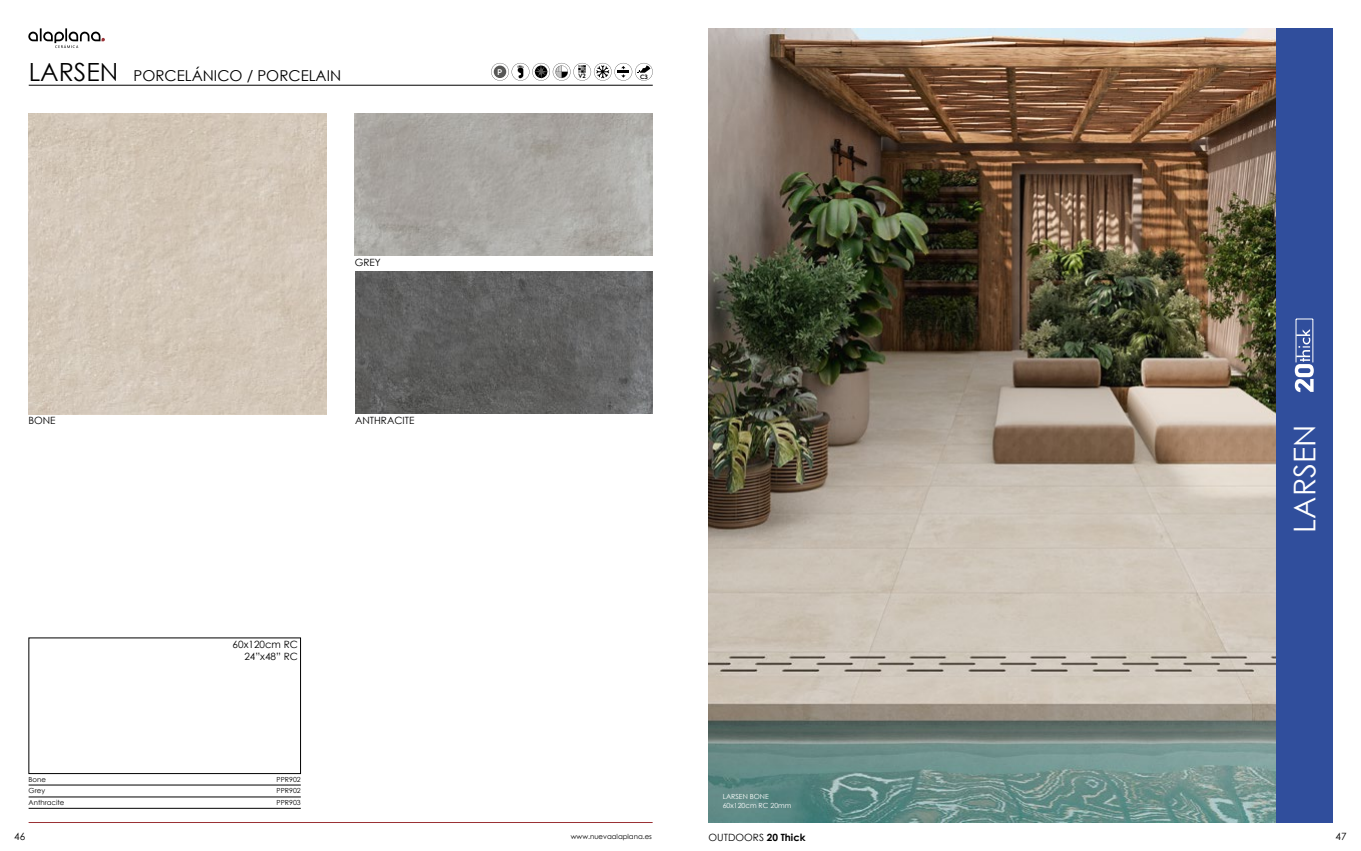
<style>
.page{position:relative;width:1361px;height:851px;background:#fff}
.page>*{position:absolute;margin:0;border:0;box-sizing:border-box;transform-origin:0 0}
.t1{font:30px "Century Gothic";color:#fff}
.t2{font:15px "Century Gothic";color:#000}
.t3{font:10px/12px "Century Gothic";color:#000;text-align:right}
.t4{font:7px "Century Gothic";color:#000}
.t5{font:7px/8.4px "Century Gothic";color:#fff}
.t6{font:600 7px "Capitana";color:#fff}
.t7{font:600 5.3px "Capitana";color:#000}
.s1{font-size:25px}
.s2{font-weight:700}
</style>
<div class="page">
<svg style="left:28px;top:28px;width:77px;height:20px"></svg>
<img style="left:708px;top:28px;width:568px;height:794px">
<hr style="left:29px;top:85px;width:624px;height:1px;background:#000">
<div style="left:1276px;top:28px;width:56px;height:794px;background:#304e9c"></div>
<hr style="left:29px;top:822px;width:623px;height:1px;background:#9a3135">
<hr style="left:1295px;top:319px;width:1px;height:43px;background:#fff">
<svg style="left:1296px;top:318px;width:17px;height:1px"></svg>
<hr style="left:1312px;top:319px;width:1px;height:43px;background:#fff">
<svg style="left:1294px;top:329px;width:19px;height:63px"></svg>
<hr style="left:29px;top:784px;width:272px;height:1px;background:#000">
<hr style="left:29px;top:796px;width:272px;height:1px;background:#000">
<hr style="left:29px;top:808px;width:272px;height:1px;background:#000">
<img style="left:28px;top:114px;width:298px;height:300px">
<img style="left:355px;top:114px;width:297px;height:141px">
<img style="left:355px;top:271px;width:298px;height:142px">
<svg style="left:491px;top:63px;width:162px;height:18px"></svg>
<h2 class="t2" style="left:29px;top:65px;width:314px"><span class="s1">LARSEN</span> PORCELÁNICO / PORCELAIN</h2>
<p class="t3" style="left:28px;top:414px;width:29px">BONE</p>
<p class="t3" style="left:355px;top:256px;width:28px">GREY</p>
<p class="t3" style="left:355px;top:414px;width:61px">ANTHRACITE</p>
<p class="t6" style="left:497px;top:67px;width:6px">P</p>
<p class="t7" style="left:578px;top:72px;width:9px">V2</p>
<p class="t7" style="left:640px;top:73px;width:9px">C3</p>
<p class="t3" style="left:233px;top:638px;width:67px">60x120cm RC<br>24”x48” RC</p>
<p class="t4" style="left:29px;top:774px;width:19px">Bone</p>
<p class="t4" style="left:277px;top:774px;width:26px">PPR902</p>
<p class="t4" style="left:29px;top:785px;width:18px">Grey</p>
<p class="t4" style="left:277px;top:785px;width:26px">PPR902</p>
<p class="t4" style="left:29px;top:797px;width:37px">Anthracite</p>
<p class="t4" style="left:277px;top:797px;width:26px">PPR903</p>
<p class="t5" style="left:723px;top:792px;width:70px">LARSEN BONE<br>60x120cm RC 20mm</p>
<h1 class="t1" style="left:1283px;top:532px;width:109px;rotate:-90deg">LARSEN</h1>
<p class="t3" style="left:14px;top:829px;width:13px">46</p>
<p class="t4" style="left:571px;top:831px;width:83px">www.nuevaalaplana.es</p>
<p class="t3" style="left:708px;top:831px;width:98px">OUTDOORS <span class="s2">20 Thick</span></p>
<p class="t3" style="left:1335px;top:829px;width:13px">47</p>
</div>
